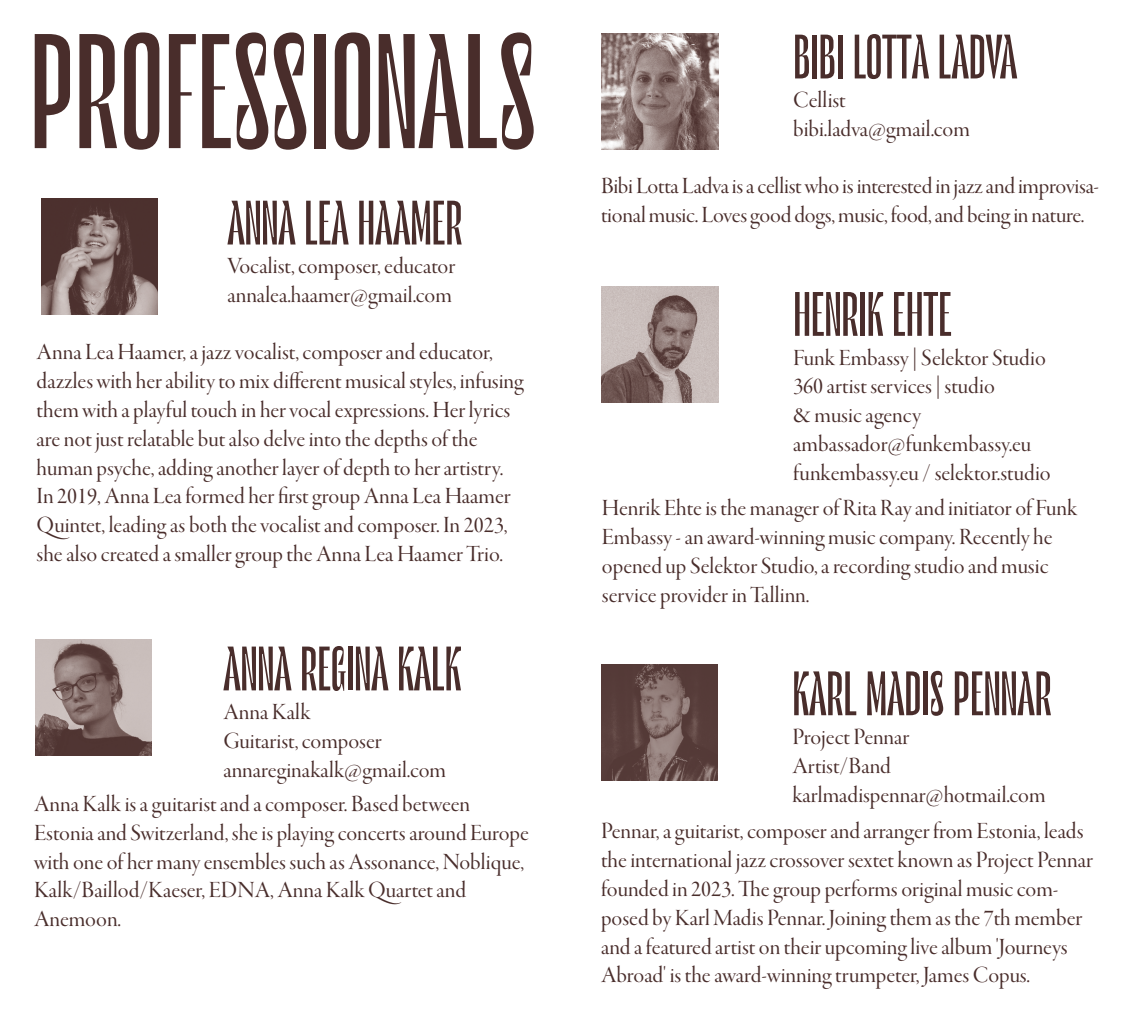
<style>
.page{position:relative;width:1134px;height:1021px;background:#fff}
.page>*{position:absolute;margin:0;border:0;box-sizing:border-box;transform-origin:0 0}
.t1{font:140.6px "Le Murmure";color:#492d2b}
.lemurmur_nimi{font:54px "Le Murmure";color:#492d2b}
.body_2{font:24px/28.8px "Garamond Premr Pro Disp";color:#492d2b}
.lemurmur_nimi-2{font:24px "Garamond Premr Pro Disp";color:#492d2b}
</style>
<div class="page">
<img style="left:602px;top:286px;width:116px;height:116px">
<img style="left:42px;top:198px;width:116px;height:117px">
<img style="left:36px;top:639px;width:116px;height:116px">
<img style="left:602px;top:34px;width:116px;height:116px">
<img style="left:601px;top:664px;width:116px;height:116px">
<p class="t1" style="left:30px;top:6px;width:508px">PROFESSIONALS</p>
<p class="lemurmur_nimi" style="left:227px;top:190px;width:237px">ANNA LEA HAAMER</p>
<p class="body_2" style="left:227px;top:252px;width:229px">Vocalist, composer, educator</p>
<p class="body_2" style="left:227px;top:281px;width:226px">annalea.haamer@gmail.com</p>
<p class="body_2" style="left:37px;top:338px;width:489px">Anna Lea Haamer, a jazz vocalist, composer and educator, dazzles with her ability to mix different musical styles, infusing them with a playful touch in her vocal expressions. Her lyrics are not just relatable but also delve into the depths of the human psyche, adding another layer of depth to her artistry.<br>In 2019, Anna Lea formed her first group Anna Lea Haamer Quintet, leading as both the vocalist and composer. In 2023, she also created a smaller group the Anna Lea Haamer Trio.</p>
<p class="lemurmur_nimi" style="left:223px;top:636px;width:239px">ANNA REGINA KALK</p>
<p class="body_2" style="left:223px;top:698px;width:89px">Anna Kalk</p>
<p class="body_2" style="left:223px;top:727px;width:160px">Guitarist, composer</p>
<p class="body_2" style="left:223px;top:756px;width:224px">annareginakalk@gmail.com</p>
<p class="body_2" style="left:34px;top:790px;width:496px">Anna Kalk is a guitarist and a composer. Based between Estonia and Switzerland, she is playing concerts around Europe with one of her many ensembles such as Assonance, Noblique, Kalk/Baillod/Kaeser, EDNA, Anna Kalk Quartet and Anemoon.</p>
<p class="lemurmur_nimi" style="left:793px;top:24px;width:225px">BIBI LOTTA LADVA</p>
<p class="lemurmur_nimi-2" style="left:793px;top:87px;width:54px">Cellist</p>
<p class="body_2" style="left:793px;top:115px;width:178px">bibi.ladva@gmail.com</p>
<p class="body_2" style="left:601px;top:172px;width:500px">Bibi Lotta Ladva is a cellist who is interested in jazz and improvisa&shy;tional music. Loves good dogs, music, food, and being in nature.</p>
<p class="lemurmur_nimi" style="left:793px;top:281px;width:160px">HENRIK EHTE</p>
<p class="body_2" style="left:793px;top:344px;width:254px">Funk Embassy | Selektor Studio</p>
<p class="body_2" style="left:793px;top:372px;width:203px">360 artist services | studio &amp; music agency</p>
<p class="body_2" style="left:793px;top:430px;width:239px">ambassador@funkembassy.eu</p>
<p class="body_2" style="left:793px;top:459px;width:259px">funkembassy.eu / selektor.studio</p>
<p class="body_2" style="left:602px;top:494px;width:477px">Henrik Ehte is the manager of Rita Ray and initiator of Funk Embassy - an award-winning music company. Recently he opened up Selektor Studio, a recording studio and music service provider in Tallinn.</p>
<p class="lemurmur_nimi" style="left:792px;top:660px;width:261px">KARL MADIS PENNAR</p>
<p class="body_2" style="left:792px;top:723px;width:119px">Project Pennar</p>
<p class="body_2" style="left:792px;top:752px;width:100px">Artist/Band</p>
<p class="body_2" style="left:792px;top:780px;width:255px">karlmadispennar@hotmail.com</p>
<p class="body_2" style="left:601px;top:817px;width:493px">Pennar, a guitarist, composer and arranger from Estonia, leads the international jazz crossover sextet known as Project Pennar founded in 2023. The group performs original music com&shy;posed by Karl Madis Pennar. Joining them as the 7th member and a featured artist on their upcoming live album 'Journeys Abroad' is the award-winning trumpeter, James Copus.</p>
</div>
